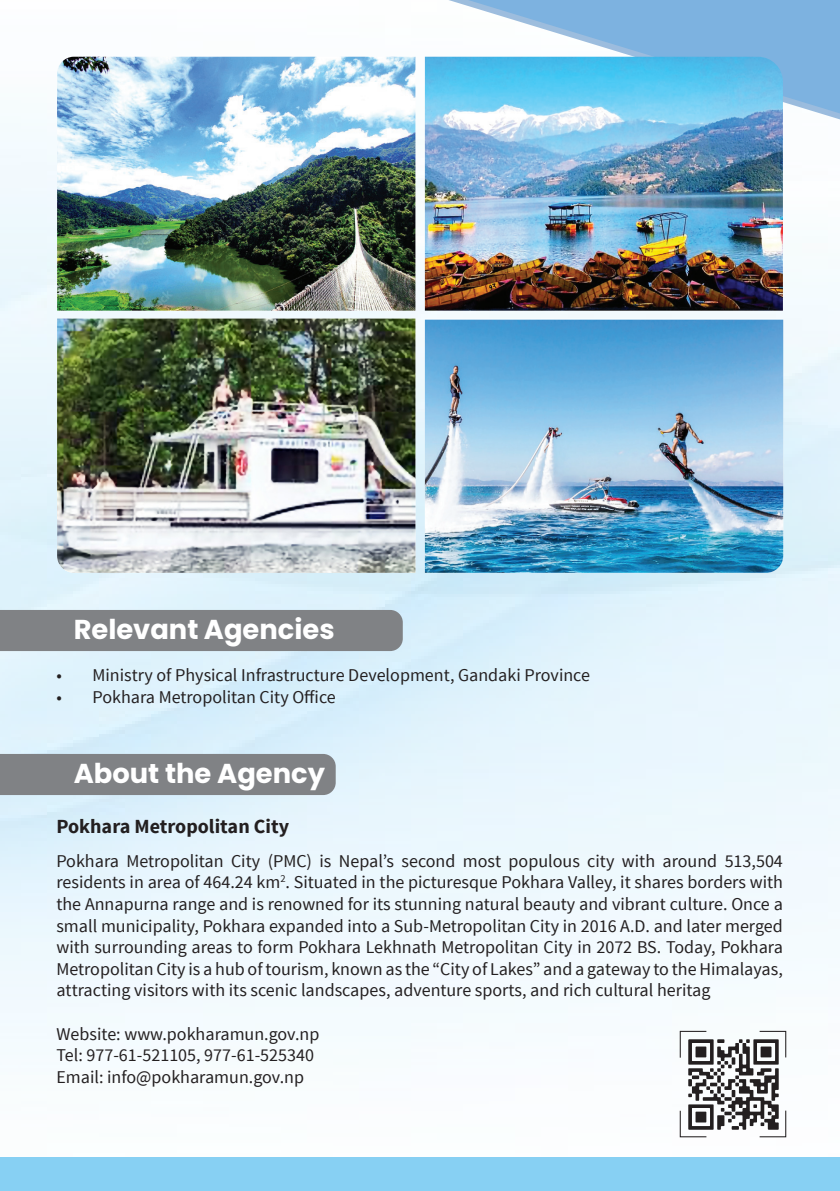
<style>
.page{position:relative;width:840px;height:1191px;background:#fff}
.page>*{position:absolute;margin:0;border:0;box-sizing:border-box;transform-origin:0 0}
.t1{font:700 27.4px "Poppins";color:#fff}
.t2{font:700 20px "Source Sans Pro";color:#231f20}
.t3{font:18px/21.6px "Source Sans Pro";color:#231f20;text-align:justify}
</style>
<div class="page">
<img style="left:0;top:0;width:839px;height:1138px">
<div style="left:0;top:1157px;width:839px;height:34px;background:#87d0f3"></div>
<div style="left:0;top:754px;width:335px;height:41px;background:#808285"></div>
<img style="left:57px;top:57px;width:358px;height:254px">
<img style="left:57px;top:318px;width:358px;height:255px">
<img style="left:424px;top:320px;width:358px;height:253px">
<div style="left:0;top:610px;width:402px;height:41px;background:#808285"></div>
<svg style="left:678px;top:1030px;width:108px;height:107px"></svg>
<svg style="left:468px;top:0;width:371px;height:113px;fill:#7db2e0"></svg>
<img style="left:424px;top:57px;width:358px;height:254px">
<p class="t1" style="left:74px;top:613px;width:262px">Relevant Agencies</p>
<p class="t3" style="left:56px;top:665px;width:535px">• Ministry of Physical Infrastructure Development, Gandaki Province</p>
<p class="t3" style="left:56px;top:686px;width:281px">• Pokhara Metropolitan City Office</p>
<p class="t1" style="left:74px;top:757px;width:253px">About the Agency</p>
<p class="t2" style="left:56px;top:813px;width:234px">Pokhara Metropolitan City</p>
<p class="t3" style="left:56px;top:850px;width:727px">Pokhara Metropolitan City (PMC) is Nepal’s second most populous city with around 513,504 residents in area of 464.24 km<sup>2</sup>. Situated in the picturesque Pokhara Valley, it shares borders with the Annapurna range and is renowned for its stunning natural beauty and vibrant culture. Once a small municipality, Pokhara expanded into a Sub-Metropolitan City in 2016 A.D. and later merged with surrounding areas to form Pokhara Lekhnath Metropolitan City in 2072 BS. Today, Pokhara Metropolitan City is a hub of tourism, known as the “City of Lakes” and a gateway to the Himalayas, attracting visitors with its scenic landscapes, adventure sports, and rich cultural heritag</p>
<p class="t3" style="left:56px;top:1023px;width:264px">Website: www.pokharamun.gov.np</p>
<p class="t3" style="left:56px;top:1044px;width:259px">Tel: 977-61-521105, 977-61-525340</p>
<p class="t3" style="left:56px;top:1066px;width:249px">Email: info@pokharamun.gov.np</p>
</div>
